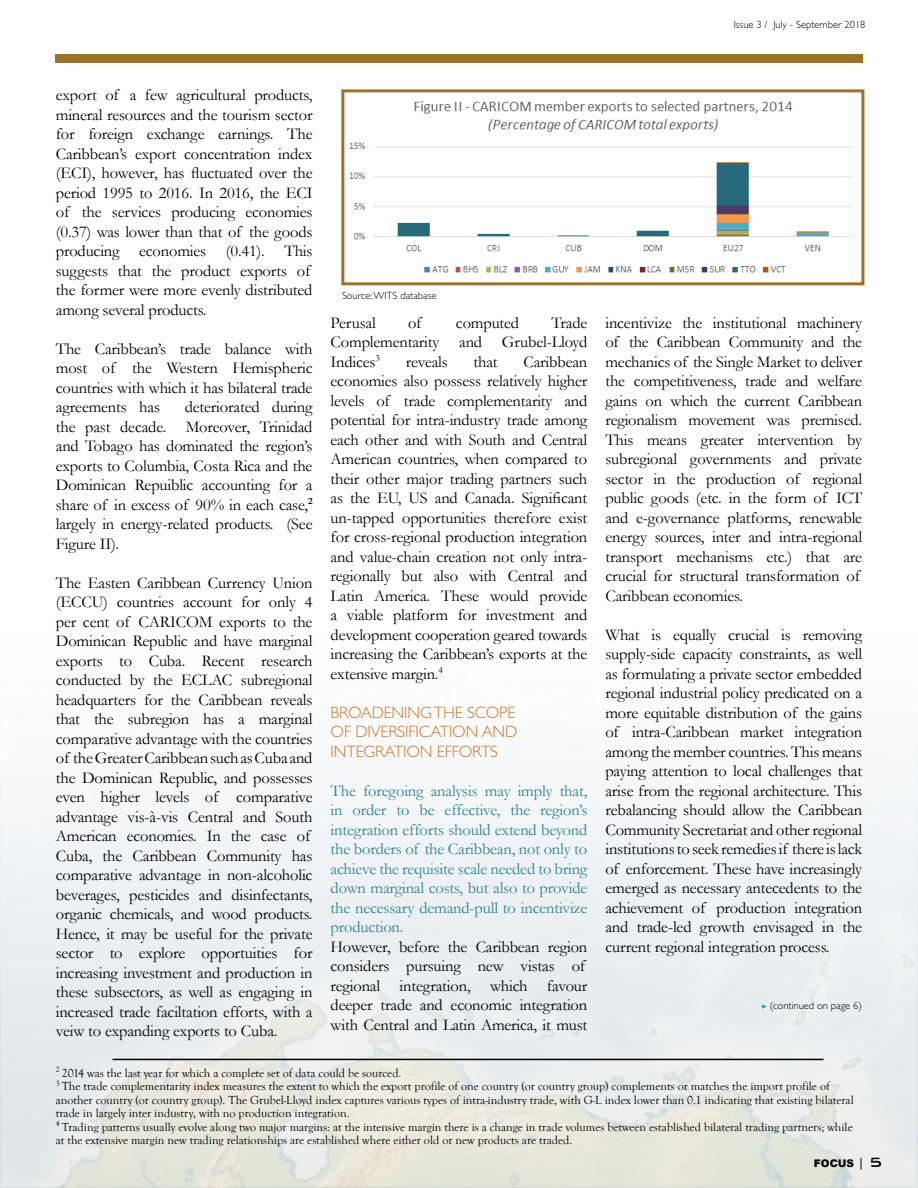
<style>
.page{position:relative;width:918px;height:1188px;background:#fff}
.page>*{position:absolute;margin:0;border:0;box-sizing:border-box;transform-origin:0 0}
.t1{font:16.5px/19.5px "Garamond";letter-spacing:-.01em;color:#000;text-align:justify}
.t2{font:16.5px/19.5px "Garamond";letter-spacing:-.01em;color:#2d828a;text-align:justify}
.t3{font:300 16.5px/19.5px "Gill Sans Std";letter-spacing:-.01em;color:#cd7528;text-align:justify}
.t4{font:12px/13.5px "Goudy Old Style T";color:#000}
.t5{font:300 10.5px "Gill Sans Std";color:#000}
.t6{font:900 10.5px "Arial";color:#000}
.s1{font-family:"Bank Gothic BT";font-weight:500;font-size:12px}
.s2{font-family:"Bank Gothic BT";font-weight:500;font-size:18px}
</style>
<div class="page">
<div style="left:1px;top:566px;width:916px;height:621px;background:linear-gradient(to bottom,#fff,#e2e5e1)"></div>
<div style="left:55px;top:54px;width:808px;height:9px;background:#9d712a"></div>
<hr style="left:112px;top:1059px;width:712px;height:1px;background:#000">
<svg style="left:762px;top:1004px;width:5px;height:5px"></svg>
<img style="left:349px;top:101px;width:504px;height:172px">
<div style="left:341px;top:89px;width:523px;height:196px;border:3px solid #9d712a"></div>
<p class="t5" style="left:734px;top:19px;width:133px">Issue 3 / July - September 2018</p>
<p class="t1" style="left:56px;top:85px;width:258px;text-align:left">export of a few agricultural products, mineral resources and the tourism sector for foreign exchange earnings. The Caribbean’s export concentration index (ECI), however, has fluctuated over the period 1995 to 2016. In 2016, the ECI of the services producing economies (0.37) was lower than that of the goods producing economies (0.41). This suggests that the product exports of the former were more evenly distributed among several products.</p>
<p class="t1" style="left:56px;top:338px;width:258px">The Caribbean’s trade balance with most of the Western Hemispheric countries with which it has bilateral trade agreements has</p>
<p class="t1" style="left:56px;top:397px;width:258px;text-indent:129px">deteriorated during the past decade. Moreover, Trinidad and Tobago has dominated the region’s exports to Columbia, Costa Rica and the Dominican Repuiblic accounting for a share of in excess of 90% in each case,<sup>2 </sup>largely in energy-related products. (See Figure II).</p>
<p class="t1" style="left:56px;top:572px;width:258px;text-align:left">The Easten Caribbean Currency Union (ECCU) countries account for only 4 per cent of CARICOM exports to the Dominican Republic and have marginal exports to Cuba. Recent research conducted by the ECLAC subregional headquarters for the Caribbean reveals that the subregion has a marginal comparative advantage with the countries of the Greater Caribbean such as Cuba and the Dominican Republic, and possesses even higher levels of comparative advantage vis-à-vis Central and South American economies. In the case of Cuba, the Caribbean Community has comparative advantage in non-alcoholic beverages, pesticides and disinfectants, organic chemicals, and wood products.<br>Hence, it may be useful for the private sector to explore opportuities for increasing investment and production in these subsectors, as well as engaging in increased trade faciltation efforts, with a veiw to expanding exports to Cuba.</p>
<p class="t5" style="left:342px;top:289px;width:96px">Source: WITS database</p>
<p class="t1" style="left:331px;top:312px;width:47px">Perusal</p>
<p class="t1" style="left:408px;top:312px;width:15px">of</p>
<p class="t1" style="left:456px;top:312px;width:65px">computed</p>
<p class="t1" style="left:331px;top:312px;width:258px;text-indent:221px">Trade Complementarity and Grubel-Lloyd Indices<sup>3</sup></p>
<p class="t1" style="left:331px;top:351px;width:258px;text-indent:193px">Caribbean economies also possess relatively higher levels of trade complementarity and potential for intra-industry trade among each other and with South and Central American countries, when compared to their other major trading partners such as the EU, US and Canada. Significant un-tapped opportunities therefore exist for cross-regional production integration and value-chain creation not only intra&shy;regionally but also with Central and Latin America. These would provide a viable platform for investment and development cooperation geared towards increasing the Caribbean’s exports at the extensive margin.<sup>4</sup></p>
<p class="t3" style="left:331px;top:703px;width:188px">BROADENING THE SCOPE OF DIVERSIFICATION AND INTEGRATION EFFORTS</p>
<p class="t2" style="left:331px;top:780px;width:258px">The foregoing analysis may imply that, in order to be effective, the region’s integration efforts should extend beyond the borders of the Caribbean, not only to achieve the requisite scale needed to bring down marginal costs, but also to provide the necessary demand-pull to incentivize production.</p>
<p class="t1" style="left:331px;top:936px;width:258px;text-align:left">However, before the Caribbean region considers pursuing new vistas of regional integration, which favour deeper trade and economic integration with Central and Latin America, it must</p>
<p class="t1" style="left:406px;top:351px;width:44px">reveals</p>
<p class="t1" style="left:474px;top:351px;width:26px">that</p>
<p class="t1" style="left:605px;top:312px;width:258px;text-align:left">incentivize the institutional machinery of the Caribbean Community and the mechanics of the Single Market to deliver the competitiveness, trade and welfare gains on which the current Caribbean regionalism movement was premised.<br>This means greater intervention by subregional governments and private sector in the production of regional public goods (etc. in the form of ICT and e-governance platforms, renewable energy sources, inter and intra-regional transport mechanisms etc.) that are crucial for structural transformation of Caribbean economies.</p>
<p class="t1" style="left:605px;top:624px;width:258px">What is equally crucial is removing supply-side capacity constraints, as well as formulating a private sector embedded regional industrial policy predicated on a more equitable distribution of the gains of intra-Caribbean market integration among the member countries. This means paying attention to local challenges that arise from the regional architecture. This rebalancing should allow the Caribbean Community Secretariat and other regional institutions to seek remedies if there is lack of enforcement. These have increasingly emerged as necessary antecedents to the achievement of production integration and trade-led growth envisaged in the current regional integration process.</p>
<p class="t5" style="left:770px;top:999px;width:94px">(continued on page 6)</p>
<p class="t4" style="left:56px;top:1066px;width:799px"><sup>2</sup> 2014 was the last year for which a complete set of data could be sourced.<br><sup>3</sup> The trade complementarity index measures the extent to which the export profile of one country (or country group) complements or matches the import profile of another country (or country group). The Grubel-Lloyd index captures various types of intra-industry trade, with G-L index lower than 0.1 indicating that existing bilateral trade in largely inter industry, with no production integration.<br><sup>4</sup> Trading patterns usually evolve along two major margins: at the intensive margin there is a change in trade volumes between established bilateral trading partners; while at the extensive margin new trading relationships are established where either old or new products are traded.</p>
<p class="t6" style="left:814px;top:1155px;width:70px">FOCUS <span class="s1">|</span> <span class="s2">5</span></p>
</div>
